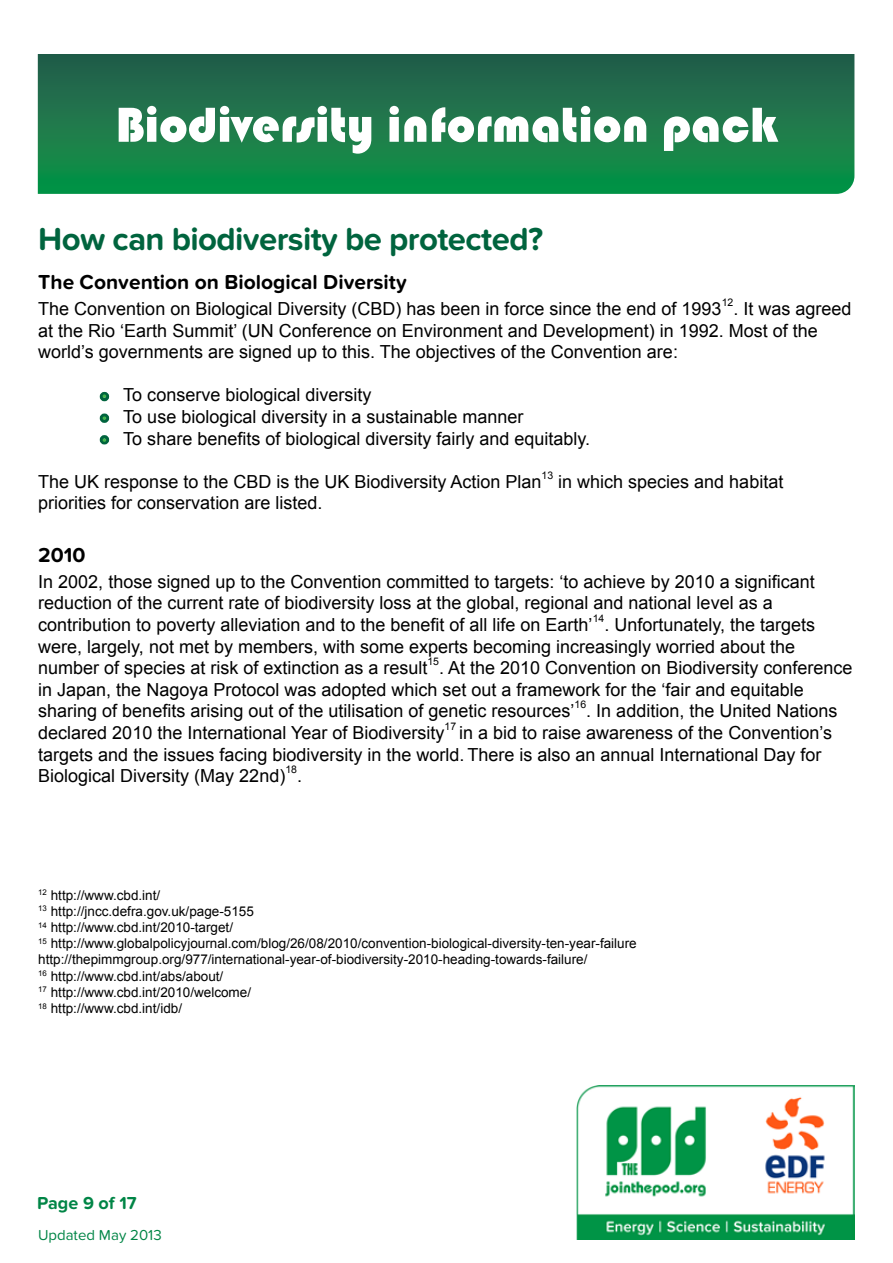
<style>
.page{position:relative;width:893px;height:1263px;background:#fff}
.page>*{position:absolute;margin:0;border:0;box-sizing:border-box;transform-origin:0 0}
.t1{font:51px "Bauhaus 93";color:#fff}
.t2{font:700 33px "Proxima Nova Soft";letter-spacing:-.02em;color:#00643e}
.t3{font:700 21px "Proxima Nova Soft";color:#000}
.t4{font:18px/21.6px "Arial";color:#000}
.t5{font:700 18px "Proxima Nova Soft";color:#008546}
.t6{font:15px "Proxima Nova Soft";color:#008546}
.t7{font:13.5px/16.2px "Arial";color:#000}
.t8{font:10.5px "Arial";color:#000}
.s1{font-size:13.5px;color:#43b649}
</style>
<div class="page">
<img style="left:576px;top:1085px;width:278px;height:154px">
<svg style="left:38px;top:54px;width:816px;height:140px;background:#197849"></svg>
<svg style="left:99px;top:391px;width:11px;height:54px"></svg>
<h1 class="t1" style="left:115px;top:96px;width:664px">Biodiversity information pack</h1>
<h2 class="t2" style="left:38px;top:220px;width:506px">How can biodiversity be protected?</h2>
<p class="t3" style="left:38px;top:270px;width:370px">The Convention on Biological Diversity</p>
<p class="t4" style="left:38px;top:298px;width:685px">The Convention on Biological Diversity (CBD) has been in force since the end of 1993</p>
<p class="t8" style="left:722px;top:295px;width:13px">12</p>
<p class="t4" style="left:38px;top:298px;width:815px;text-indent:695px">. It was agreed at the Rio ‘Earth Summit’ (UN Conference on Environment and Development) in 1992. Most of the world’s governments are signed up to this. The objectives of the Convention are:</p>
<p class="t4" style="left:102px;top:384px;width:271px"><span class="s1">•</span> To conserve biological diversity</p>
<p class="t4" style="left:102px;top:406px;width:423px"><span class="s1">•</span> To use biological diversity in a sustainable manner</p>
<p class="t4" style="left:102px;top:428px;width:490px"><span class="s1">•</span> To share benefits of biological diversity fairly and equitably.</p>
<p class="t4" style="left:38px;top:471px;width:505px">The UK response to the CBD is the UK Biodiversity Action Plan</p>
<p class="t8" style="left:542px;top:468px;width:13px">13</p>
<p class="t4" style="left:558px;top:471px;width:227px">in which species and habitat</p>
<p class="t4" style="left:38px;top:492px;width:286px">priorities for conservation are listed.</p>
<p class="t3" style="left:38px;top:543px;width:49px">2010</p>
<p class="t4" style="left:38px;top:571px;width:778px">In 2002, those signed up to the Convention committed to targets: ‘to achieve by 2010 a significant reduction of the current rate of biodiversity loss at the global, regional and national level as a contribution to poverty alleviation and to the benefit of all life on Earth’</p>
<p class="t8" style="left:593px;top:611px;width:13px">14</p>
<p class="t4" style="left:38px;top:614px;width:778px;text-indent:566px">. Unfortunately, the targets were, largely, not met by members, with some experts becoming increasingly worried about the number of species at risk of extinction as a result</p>
<p class="t8" style="left:427px;top:655px;width:13px">15</p>
<p class="t4" style="left:38px;top:657px;width:816px;text-indent:401px">. At the 2010 Convention on Biodiversity conference in Japan, the Nagoya Protocol was adopted which set out a framework for the ‘fair and equitable sharing of benefits arising out of the utilisation of genetic resources’</p>
<p class="t8" style="left:575px;top:698px;width:13px">16</p>
<p class="t4" style="left:586px;top:700px;width:253px">. In addition, the United Nations</p>
<p class="t4" style="left:38px;top:722px;width:408px">declared 2010 the International Year of Biodiversity</p>
<p class="t8" style="left:445px;top:719px;width:13px">17</p>
<p class="t4" style="left:38px;top:722px;width:795px;text-indent:421px">in a bid to raise awareness of the Convention’s targets and the issues facing biodiversity in the world. There is also an annual International Day for<br>Biological Diversity (May 22nd)</p>
<p class="t8" style="left:285px;top:763px;width:13px">18</p>
<p class="t4" style="left:297px;top:765px;width:7px">.</p>
<p class="t7" style="left:38px;top:887px;width:600px"><sup>12</sup> http://www.cbd.int/<br><sup>13</sup> http://jncc.defra.gov.uk/page-5155<br><sup>14</sup> http://www.cbd.int/2010-target/<br><sup>15</sup> http://www.globalpolicyjournal.com/blog/26/08/2010/convention-biological-diversity-ten-year-failure http://thepimmgroup.org/977/international-year-of-biodiversity-2010-heading-towards-failure/<br><sup>16</sup> http://www.cbd.int/abs/about/<br><sup>17</sup> http://www.cbd.int/2010/welcome/<br><sup>18</sup> http://www.cbd.int/idb/</p>
<p class="t5" style="left:37px;top:1192px;width:101px">Page 9 of 17</p>
<p class="t6" style="left:38px;top:1226px;width:125px">Updated May 2013</p>
</div>
